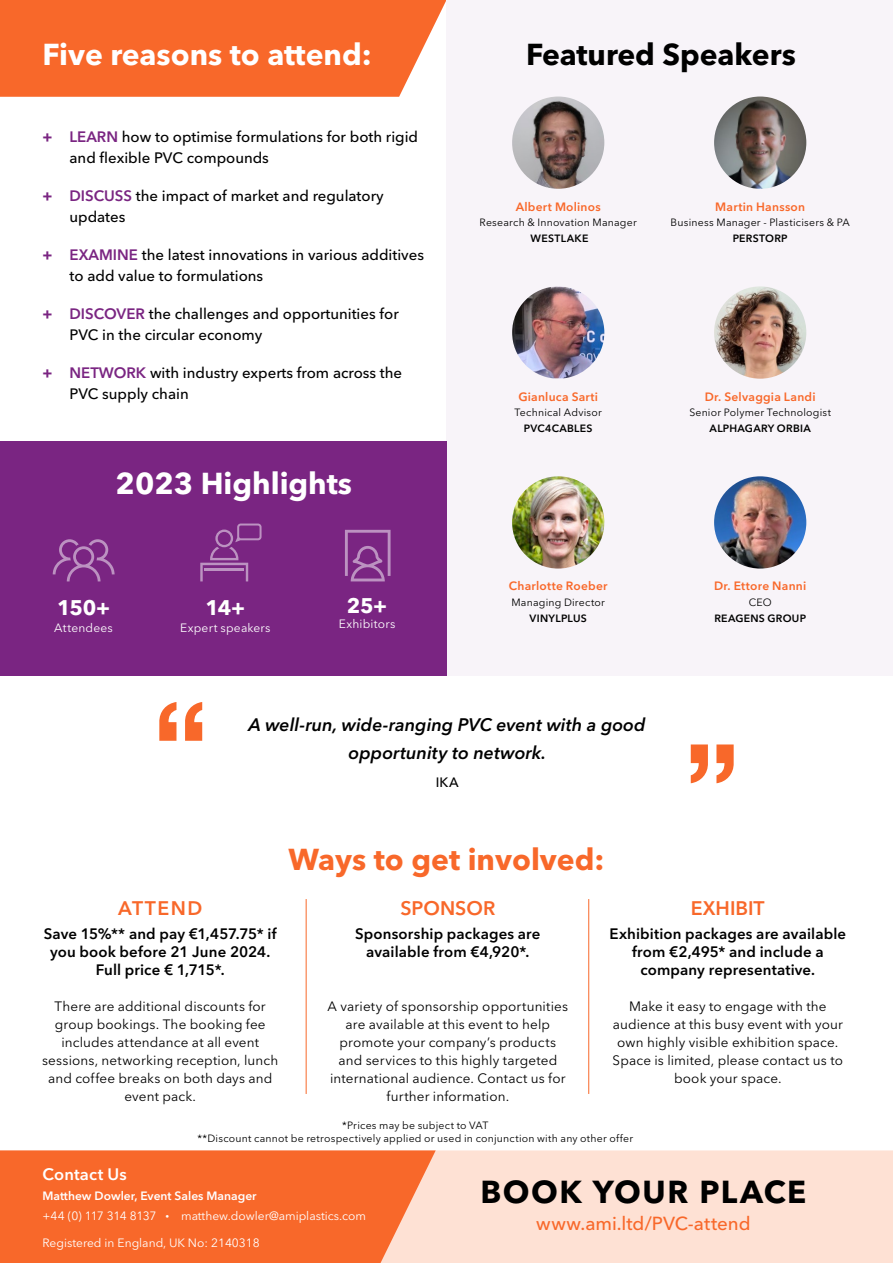
<style>
.page{position:relative;width:893px;height:1263px;background:#fff}
.page>*{position:absolute;margin:0;border:0;box-sizing:border-box;transform-origin:0 0}
.t1{font:700 31.5px "Avenir Next LT Pro";letter-spacing:.05em;color:#000}
.t2{font:700 30px "Avenir Next LT Pro";color:#fff}
.t3{font:700 30px "Avenir Next LT Pro";color:#f8682a}
.t4{font:700 30px "Avenir Next LT Pro";color:#000}
.t5{font:700 21px "Avenir Next LT Pro";letter-spacing:-.04em;color:#fff}
.t6{font:600 19.5px "Avenir Next LT Pro";color:#f8682a}
.t7{font:500 18.75px "Avenir Next LT Pro";color:#f8682a}
.t8{font:italic 600 18px/28.5px "Avenir Next LT Pro";color:#000;text-align:center}
.t9{font:600 16.5px "Avenir Next LT Pro";letter-spacing:.01em;color:#fff}
.t10{font:500 15px/21px "Avenir Next LT Pro";color:#000}
.t11{font:600 15px/18px "Avenir Next LT Pro";letter-spacing:.01em;color:#000;text-align:center}
.t12{font:13.5px/18px "Avenir Next LT Pro";letter-spacing:.01em;color:#000;text-align:center}
.t13{font:500 13.5px "Avenir Next LT Pro";color:#000}
.t14{font:12px/20px "Avenir Next LT Pro";color:#fff}
.t15{font:600 12px "Avenir Next LT Pro";letter-spacing:.02em;color:#f8682a}
.t16{font:12px "Avenir Next LT Pro";letter-spacing:.02em;color:#fff}
.t17{font:10.5px/12.6px "Avenir Next LT Pro";letter-spacing:.02em;color:#000;text-align:center}
.t18{font:600 10.5px "Avenir Next LT Pro";letter-spacing:.025em;color:#000}
.s1{font-weight:700;color:#7a2582}
.s2{font-weight:600;color:#7a2582}
.s3{font-weight:600}
.s4{font-size:7.5px}
</style>
<div class="page">
<div style="left:436px;top:1150px;width:457px;height:113px;background:#fee1d4"></div>
<svg style="left:0;top:1150px;width:436px;height:113px;background:#f86f34"></svg>
<hr style="left:306px;top:899px;width:1px;height:195px;background:#f8682a">
<hr style="left:588px;top:899px;width:1px;height:195px;background:#f8682a">
<div style="left:0;top:0;width:446px;height:97px;background:#f8682a"></div>
<div style="left:446px;top:0;width:447px;height:676px;background:#f8f4f9"></div>
<img style="left:714px;top:97px;width:92px;height:92px;border-radius:46px">
<img style="left:512px;top:97px;width:92px;height:92px;border-radius:46px">
<img style="left:714px;top:286px;width:92px;height:93px;border-radius:46px">
<img style="left:512px;top:286px;width:92px;height:92px">
<img style="left:714px;top:476px;width:92px;height:93px;border-radius:46px">
<img style="left:512px;top:476px;width:92px;height:93px;border-radius:46px">
<svg style="left:159px;top:702px;width:43px;height:39px"></svg>
<svg style="left:691px;top:744px;width:43px;height:39px"></svg>
<div style="left:0;top:441px;width:446px;height:235px;background:#7a2582"></div>
<svg style="left:53px;top:539px;width:62px;height:42px"></svg>
<svg style="left:200px;top:523px;width:62px;height:58px"></svg>
<svg style="left:345px;top:530px;width:46px;height:51px"></svg>
<h2 class="t2" style="left:43px;top:36px;width:331px">Five reasons to attend:</h2>
<p class="t10" style="left:70px;top:126px;width:350px;text-indent:-27px"><span class="s1">+</span> <span class="s2">LEARN</span> how to optimise formulations for both rigid and flexible PVC compounds</p>
<p class="t10" style="left:70px;top:185px;width:316px;text-indent:-27px"><span class="s1">+</span> <span class="s2">DISCUSS</span> the impact of market and regulatory updates</p>
<p class="t10" style="left:70px;top:244px;width:356px;text-indent:-27px"><span class="s1">+</span> <span class="s2">EXAMINE</span> the latest innovations in various additives to add value to formulations</p>
<p class="t10" style="left:70px;top:303px;width:331px;text-indent:-27px"><span class="s1">+</span> <span class="s2">DISCOVER</span> the challenges and opportunities for<br>PVC in the circular economy</p>
<p class="t10" style="left:70px;top:362px;width:334px;text-indent:-27px"><span class="s1">+</span> <span class="s2">NETWORK</span> with industry experts from across the<br>PVC supply chain</p>
<h2 class="t2" style="left:116px;top:465px;width:238px">2023 Highlights</h2>
<h3 class="t5" style="left:57px;top:595px;width:54px">150+</h3>
<p class="t14" style="left:54px;top:618px;width:60px">Attendees</p>
<h3 class="t5" style="left:206px;top:595px;width:41px">14+</h3>
<p class="t16" style="left:180px;top:621px;width:92px">Expert speakers</p>
<h3 class="t5" style="left:347px;top:593px;width:42px">25+</h3>
<p class="t14" style="left:339px;top:613px;width:58px">Exhibitors</p>
<h2 class="t4" style="left:526px;top:36px;width:271px">Featured Speakers</h2>
<p class="t15" style="left:516px;top:199px;width:86px">Albert Molinos</p>
<p class="t17" style="left:480px;top:216px;width:159px">Research &amp; Innovation Manager</p>
<p class="t18" style="left:531px;top:232px;width:59px">WESTLAKE</p>
<p class="t15" style="left:715px;top:199px;width:91px">Martin Hansson</p>
<p class="t17" style="left:671px;top:216px;width:181px">Business Manager - Plasticisers &amp; PA</p>
<p class="t18" style="left:733px;top:232px;width:56px">PERSTORP</p>
<p class="t15" style="left:518px;top:389px;width:81px">Gianluca Sarti</p>
<p class="t17" style="left:514px;top:406px;width:89px">Technical Advisor</p>
<p class="t18" style="left:524px;top:422px;width:70px">PVC4CABLES</p>
<p class="t15" style="left:509px;top:579px;width:100px">Charlotte Roeber</p>
<p class="t17" style="left:511px;top:596px;width:95px">Managing Director</p>
<p class="t18" style="left:530px;top:612px;width:59px">VINYLPLUS</p>
<p class="t15" style="left:705px;top:389px;width:112px">Dr. Selvaggia Landi</p>
<p class="t17" style="left:689px;top:406px;width:143px">Senior Polymer Technologist</p>
<p class="t18" style="left:710px;top:422px;width:103px">ALPHAGARY ORBIA</p>
<p class="t15" style="left:714px;top:579px;width:94px">Dr. Ettore Nanni</p>
<p class="t17" style="left:749px;top:596px;width:25px">CEO</p>
<p class="t18" style="left:714px;top:612px;width:93px">REAGENS GROUP</p>
<h3 class="t8" style="left:249px;top:710px;width:398px">A well-run, wide-ranging PVC event with a good opportunity to network.</h3>
<p class="t13" style="left:436px;top:774px;width:25px">IKA</p>
<h3 class="t6" style="left:118px;top:896px;width:86px">ATTEND</h3>
<p class="t11" style="left:44px;top:925px;width:234px">Save 15%** and pay €1,457.75* if you book before 21 June 2024.<br>Full price € 1,715*.</p>
<p class="t12" style="left:42px;top:997px;width:238px">There are additional discounts for group bookings. The booking fee includes attendance at all event sessions, networking reception, lunch and coffee breaks on both days and event pack.</p>
<h2 class="t3" style="left:288px;top:841px;width:318px">Ways to get involved:</h2>
<h3 class="t6" style="left:400px;top:896px;width:96px">SPONSOR</h3>
<p class="t11" style="left:355px;top:925px;width:187px">Sponsorship packages are available from €4,920*.</p>
<p class="t12" style="left:327px;top:997px;width:242px">A variety of sponsorship opportunities are available at this event to help promote your company’s products and services to this highly targeted international audience. Contact us for further information.</p>
<h3 class="t6" style="left:691px;top:896px;width:75px">EXHIBIT</h3>
<p class="t11" style="left:609px;top:925px;width:238px">Exhibition packages are available from €2,495* and include a company representative.</p>
<p class="t12" style="left:613px;top:997px;width:232px">Make it easy to engage with the audience at this busy event with your own highly visible exhibition space.<br>Space is limited, please contact us to book your space.</p>
<p class="t17" style="left:197px;top:1119px;width:437px">*Prices may be subject to VAT<br>**Discount cannot be retrospectively applied or used in conjunction with any other offer</p>
<p class="t9" style="left:43px;top:1164px;width:86px">Contact Us</p>
<p class="t14" style="left:43px;top:1186px;width:325px"><span class="s3">Matthew Dowler, Event Sales Manager<br></span>+44 (0) 117 314 8137 <span class="s4">•</span> matthew.dowler@amiplastics.com</p>
<p class="t14" style="left:43px;top:1232px;width:219px">Registered in England, UK No: 2140318</p>
<h1 class="t1" style="left:480px;top:1172px;width:327px">BOOK YOUR PLACE</h1>
<h3 class="t7" style="left:536px;top:1212px;width:216px">www.ami.ltd/PVC-attend</h3>
</div>
